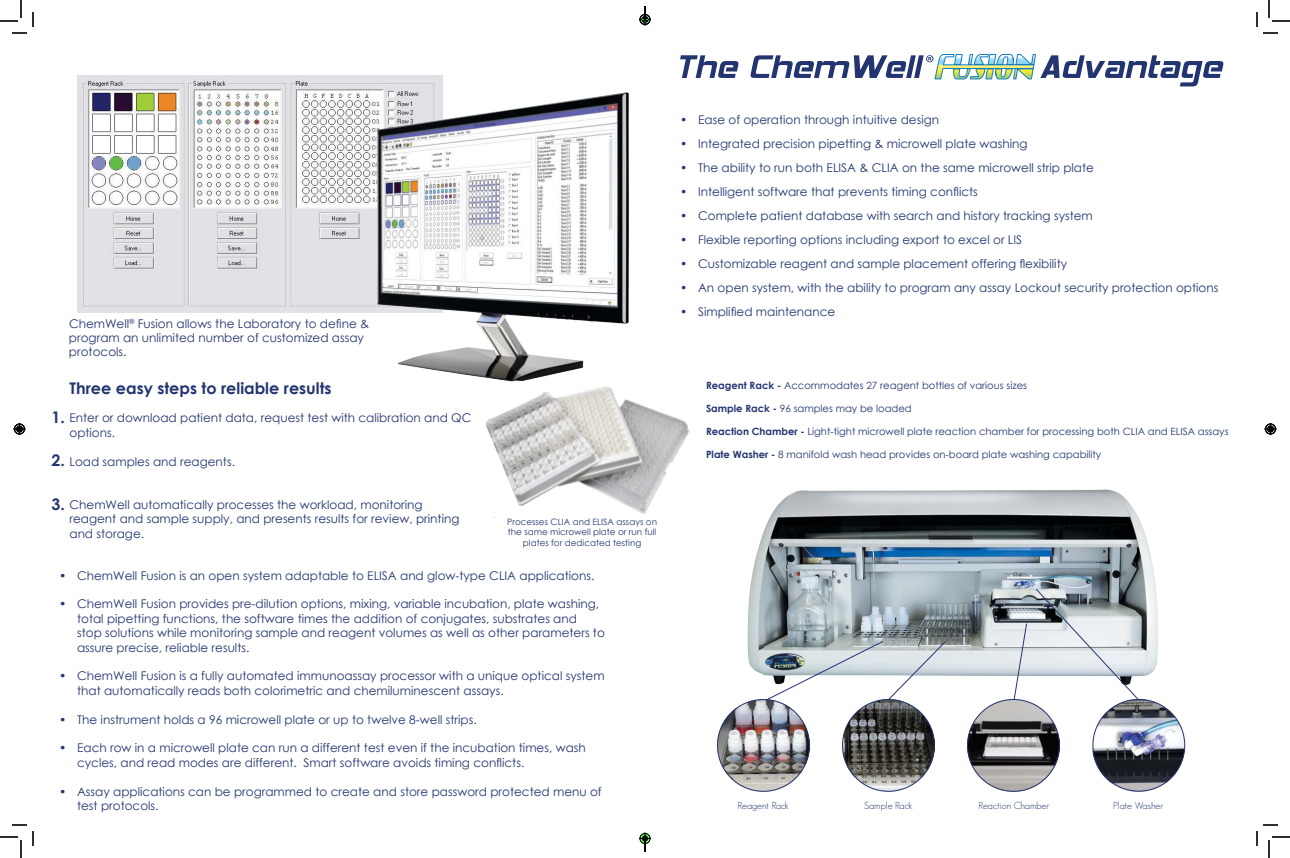
<style>
.page{position:relative;width:1290px;height:858px;background:#fff}
.page>*{position:absolute;margin:0;border:0;box-sizing:border-box;transform-origin:0 0}
.t1{font:700 16px "Century Gothic";color:#233570}
.t2{font:12px/14.4px "Century Gothic";color:#233570}
.t3{font:10px "Century Gothic";color:#233570}
.t4{font:300 10px "Geosans";color:#233570}
.t5{font:8.8px/10.5px "Century Gothic";color:#233570;text-align:center}
.s1{font-weight:700}
</style>
<div class="page">
<img style="left:747px;top:489px;width:411px;height:211px">
<img style="left:77px;top:75px;width:217px;height:237px">
<svg style="left:766px;top:641px;width:180px;height:59px"></svg>
<svg style="left:1013px;top:623px;width:14px;height:77px"></svg>
<svg style="left:1036px;top:589px;width:103px;height:111px"></svg>
<img style="left:294px;top:75px;width:335px;height:307px">
<img style="left:485px;top:386px;width:205px;height:132px">
<svg style="left:680px;top:55px;width:58px;height:23px"></svg>
<svg style="left:751px;top:54px;width:472px;height:32px"></svg>
<img style="left:718px;top:700px;width:92px;height:91px">
<img style="left:1092px;top:700px;width:92px;height:91px">
<img style="left:843px;top:700px;width:91px;height:91px">
<img style="left:968px;top:700px;width:91px;height:91px">
<svg style="left:0;top:0;width:34px;height:34px"></svg>
<svg style="left:0;top:824px;width:34px;height:34px"></svg>
<svg style="left:1256px;top:0;width:34px;height:34px"></svg>
<svg style="left:1256px;top:824px;width:34px;height:34px"></svg>
<svg style="left:14px;top:423px;width:12px;height:12px"></svg>
<svg style="left:1265px;top:423px;width:12px;height:12px"></svg>
<svg style="left:639px;top:6px;width:12px;height:19px"></svg>
<svg style="left:639px;top:832px;width:12px;height:20px"></svg>
<p class="t2" style="left:69px;top:317px;width:302px">ChemWell<sup>®</sup> Fusion allows the Laboratory to define &amp; program an unlimited number of customized assay protocols.</p>
<h1 class="t1" style="left:69px;top:382px;width:264px">Three easy steps to reliable results</h1>
<p class="t2" style="left:69px;top:412px;width:404px">Enter or download patient data, request test with calibration and QC options.</p>
<p class="t2" style="left:69px;top:455px;width:167px">Load samples and reagents.</p>
<p class="t2" style="left:69px;top:498px;width:391px">ChemWell automatically processes the workload, monitoring reagent and sample supply, and presents results for review, printing and storage.</p>
<h1 class="t1" style="left:52px;top:411px;width:15px">1.</h1>
<h1 class="t1" style="left:52px;top:454px;width:15px">2.</h1>
<h1 class="t1" style="left:52px;top:498px;width:15px">3.</h1>
<p class="t5" style="left:507px;top:517px;width:151px">Processes CLIA and ELISA assays on the same microwell plate or run full plates for dedicated testing</p>
<p class="t2" style="left:59px;top:569px;width:537px">• ChemWell Fusion is an open system adaptable to ELISA and glow-type CLIA applications.</p>
<p class="t2" style="left:77px;top:598px;width:529px;text-indent:-18px">• ChemWell Fusion provides pre-dilution options, mixing, variable incubation, plate washing, total pipetting functions, the software times the addition of conjugates, substrates and<br>stop solutions while monitoring sample and reagent volumes as well as other parameters to assure precise, reliable results.</p>
<p class="t2" style="left:77px;top:670px;width:529px;text-indent:-18px">• ChemWell Fusion is a fully automated immunoassay processor with a unique optical system that automatically reads both colorimetric and chemiluminescent assays.</p>
<p class="t2" style="left:59px;top:713px;width:419px">• The instrument holds a 96 microwell plate or up to twelve 8-well strips.</p>
<p class="t2" style="left:77px;top:742px;width:510px;text-indent:-18px">• Each row in a microwell plate can run a different test even if the incubation times, wash cycles, and read modes are different. Smart software avoids timing conflicts.</p>
<p class="t2" style="left:77px;top:785px;width:526px;text-indent:-18px">• Assay applications can be programmed to create and store password protected menu of test protocols.</p>
<p class="t2" style="left:680px;top:113px;width:261px">• Ease of operation through intuitive design</p>
<p class="t2" style="left:680px;top:137px;width:349px">• Integrated precision pipetting &amp; microwell plate washing</p>
<p class="t2" style="left:680px;top:161px;width:415px">• The ability to run both ELISA &amp; CLIA on the same microwell strip plate</p>
<p class="t2" style="left:680px;top:185px;width:299px">• Intelligent software that prevents timing conflicts</p>
<p class="t2" style="left:680px;top:209px;width:414px">• Complete patient database with search and history tracking system</p>
<p class="t2" style="left:680px;top:233px;width:344px">• Flexible reporting options including export to excel or LIS</p>
<p class="t2" style="left:680px;top:257px;width:389px">• Customizable reagent and sample placement offering flexibility</p>
<p class="t2" style="left:680px;top:281px;width:540px">• An open system, with the ability to program any assay Lockout security protection options</p>
<p class="t2" style="left:680px;top:305px;width:157px">• Simplified maintenance</p>
<p class="t3" style="left:706px;top:382px;width:322px"><span class="s1">Reagent Rack -</span> Accommodates 27 reagent bottles of various sizes</p>
<p class="t3" style="left:706px;top:405px;width:207px"><span class="s1">Sample Rack -</span> 96 samples may be loaded</p>
<p class="t3" style="left:706px;top:428px;width:524px"><span class="s1">Reaction Chamber -</span> Light-tight microwell plate reaction chamber for processing both CLIA and ELISA assays</p>
<p class="t3" style="left:706px;top:451px;width:397px"><span class="s1">Plate Washer -</span> 8 manifold wash head provides on-board plate washing capability</p>
<p class="t4" style="left:738px;top:801px;width:53px">Reagent Rack</p>
<p class="t4" style="left:864px;top:801px;width:50px">Sample Rack</p>
<p class="t4" style="left:979px;top:801px;width:73px">Reaction Chamber</p>
<p class="t4" style="left:1113px;top:801px;width:52px">Plate Washer</p>
</div>
